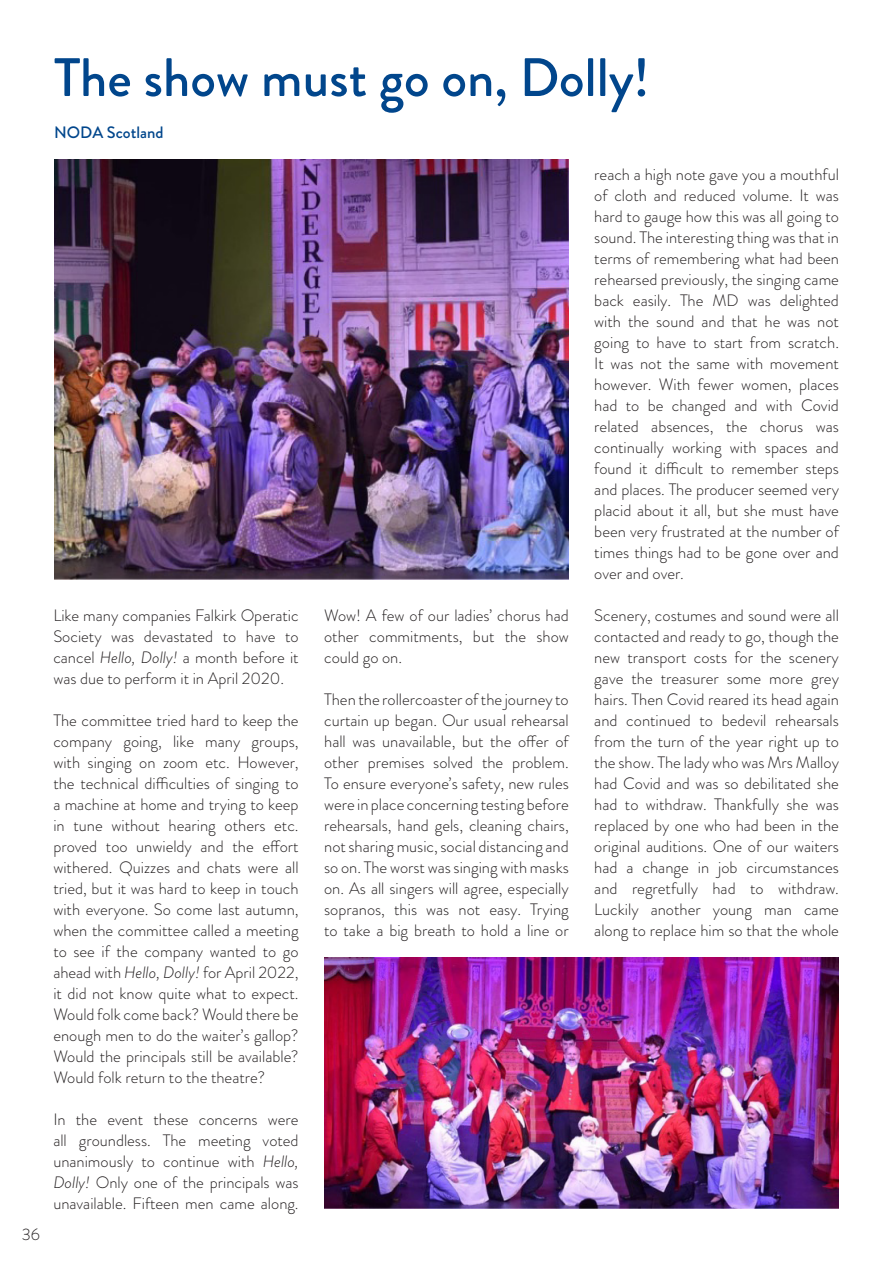
<style>
.page{position:relative;width:893px;height:1263px;background:#fff}
.page>*{position:absolute;margin:0;border:0;box-sizing:border-box;transform-origin:0 0}
.t1{font:500 54px "Brandon Grotesque";color:#01468c}
.t2{font:300 16.5px/21px "Brandon Grotesque";color:#231f20;text-align:justify}
.t3{font:500 16.5px "Brandon Grotesque";color:#01468c}
.s1{font-style:italic}
</style>
<div class="page">
<img style="left:54px;top:159px;width:515px;height:420px">
<img style="left:324px;top:957px;width:515px;height:252px">
<p class="t2" style="left:22px;top:1224px;width:20px">36</p>
<p class="t1" style="left:54px;top:40px;width:597px">The show must go on, Dolly!</p>
<p class="t3" style="left:54px;top:121px;width:111px">NODA Scotland</p>
<p class="t2" style="left:53px;top:605px;width:247px">Like many companies Falkirk Operatic Society was devastated to have to cancel <span class="s1">Hello, Dolly!</span> a month before it was due to perform it in April 2020.</p>
<p class="t2" style="left:53px;top:710px;width:247px">The committee tried hard to keep the company going, like many groups, with singing on zoom etc. However, the technical difficulties of singing to a machine at home and trying to keep in tune without hearing others etc. proved too unwieldy and the effort withered. Quizzes and chats were all tried, but it was hard to keep in touch with everyone. So come last autumn, when the committee called a meeting to see if the company wanted to go ahead with <span class="s1">Hello, Dolly!</span> for April 2022, it did not know quite what to expect.<br>Would folk come back? Would there be enough men to do the waiter’s gallop?<br>Would the principals still be available?<br>Would folk return to the theatre?</p>
<p class="t2" style="left:53px;top:1109px;width:247px">In the event these concerns were all groundless. The meeting voted unanimously to continue with <span class="s1">Hello, Dolly!</span> Only one of the principals was unavailable. Fifteen men came along.</p>
<p class="t2" style="left:324px;top:605px;width:246px">Wow! A few of our ladies’ chorus had other commitments, but the show could go on.</p>
<p class="t2" style="left:324px;top:689px;width:246px">Then the rollercoaster of the journey to curtain up began. Our usual rehearsal hall was unavailable, but the offer of other premises solved the problem.<br>To ensure everyone’s safety, new rules were in place concerning testing before rehearsals, hand gels, cleaning chairs, not sharing music, social distancing and so on. The worst was singing with masks on. As all singers will agree, especially sopranos, this was not easy. Trying to take a big breath to hold a line or</p>
<p class="t2" style="left:594px;top:164px;width:246px">reach a high note gave you a mouthful of cloth and reduced volume. It was hard to gauge how this was all going to sound. The interesting thing was that in terms of remembering what had been rehearsed previously, the singing came back easily. The MD was delighted with the sound and that he was not going to have to start from scratch.<br>It was not the same with movement however. With fewer women, places had to be changed and with Covid related absences, the chorus was continually working with spaces and found it difficult to remember steps and places. The producer seemed very placid about it all, but she must have been very frustrated at the number of times things had to be gone over and over and over.</p>
<p class="t2" style="left:594px;top:605px;width:246px">Scenery, costumes and sound were all contacted and ready to go, though the new transport costs for the scenery gave the treasurer some more grey hairs. Then Covid reared its head again and continued to bedevil rehearsals from the turn of the year right up to the show. The lady who was Mrs Malloy had Covid and was so debilitated she had to withdraw. Thankfully she was replaced by one who had been in the original auditions. One of our waiters had a change in job circumstances and regretfully had to withdraw.<br>Luckily another young man came along to replace him so that the whole</p>
</div>
